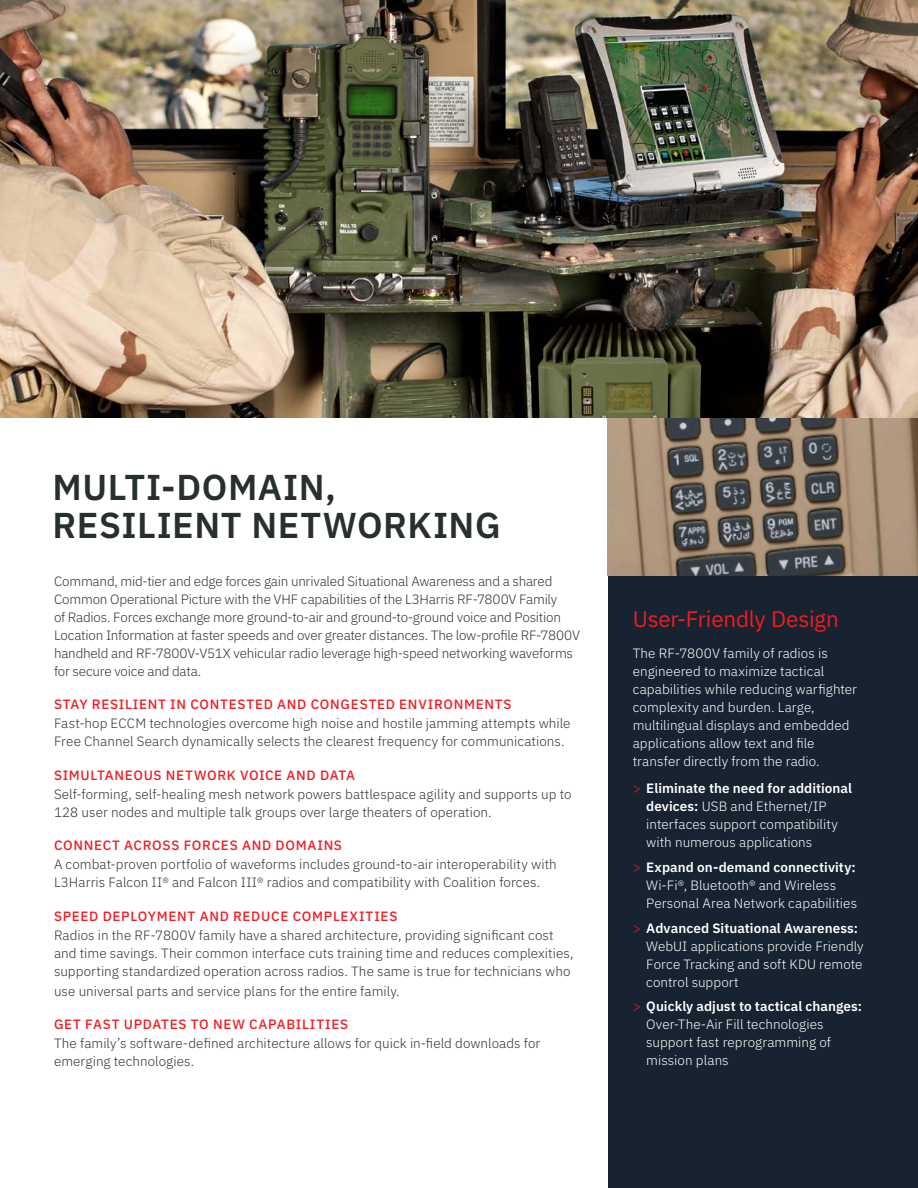
<style>
.page{position:relative;width:918px;height:1188px;background:#fff}
.page>*{position:absolute;margin:0;border:0;box-sizing:border-box;transform-origin:0 0}
.t1{font:600 36px/37.5px "IBM Plex Sans";letter-spacing:.015em;color:#272f2f}
.t2{font:22.5px "IBM Plex Sans";letter-spacing:-.01em;color:#ed1d24}
.t3{font:300 13.5px/18px "IBM Plex Sans";color:#333334}
.t4{font:300 13.5px/18px "IBM Plex Sans";letter-spacing:.005em;color:#fff}
.t5{font:500 13.5px "IBM Plex Sans";letter-spacing:.05em;color:#ed1d24}
.s1{color:#ed1d24}
.s2{font-weight:600}
</style>
<div class="page">
<div style="left:608px;top:418px;width:310px;height:770px;background:#172330"></div>
<img style="left:0;top:0;width:918px;height:418px">
<img style="left:608px;top:418px;width:310px;height:158px">
<h1 class="t1" style="left:53px;top:466px;width:450px">MULTI-DOMAIN,<br>RESILIENT NETWORKING</h1>
<p class="t3" style="left:54px;top:571px;width:528px">Command, mid-tier and edge forces gain unrivaled Situational Awareness and a shared Common Operational Picture with the VHF capabilities of the L3Harris RF-7800V Family<br>of Radios. Forces exchange more ground-to-air and ground-to-ground voice and Position Location Information at faster speeds and over greater distances. The low-profile RF-7800V handheld and RF-7800V-V51X vehicular radio leverage high-speed networking waveforms for secure voice and data.</p>
<p class="t5" style="left:54px;top:694px;width:459px">STAY RESILIENT IN CONTESTED AND CONGESTED ENVIRONMENTS</p>
<p class="t3" style="left:54px;top:713px;width:518px">Fast-hop ECCM technologies overcome high noise and hostile jamming attempts while<br>Free Channel Search dynamically selects the clearest frequency for communications.</p>
<p class="t5" style="left:54px;top:764px;width:303px">SIMULTANEOUS NETWORK VOICE AND DATA</p>
<p class="t3" style="left:54px;top:784px;width:519px">Self-forming, self-healing mesh network powers battlespace agility and supports up to<br>128 user nodes and multiple talk groups over large theaters of operation.</p>
<p class="t5" style="left:54px;top:835px;width:290px">CONNECT ACROSS FORCES AND DOMAINS</p>
<p class="t3" style="left:54px;top:854px;width:504px">A combat-proven portfolio of waveforms includes ground-to-air interoperability with<br>L3Harris Falcon II® and Falcon III® radios and compatibility with Coalition forces.</p>
<p class="t5" style="left:54px;top:905px;width:345px">SPEED DEPLOYMENT AND REDUCE COMPLEXITIES</p>
<p class="t3" style="left:54px;top:925px;width:521px">Radios in the RF-7800V family have a shared architecture, providing significant cost and time savings. Their common interface cuts training time and reduces complexities, supporting standardized operation across radios. The same is true for technicians who</p>
<p class="t3" style="left:54px;top:981px;width:347px">use universal parts and service plans for the entire family.</p>
<p class="t5" style="left:54px;top:1014px;width:296px">GET FAST UPDATES TO NEW CAPABILITIES</p>
<p class="t3" style="left:54px;top:1033px;width:488px">The family’s software-defined architecture allows for quick in-field downloads for emerging technologies.</p>
<h2 class="t2" style="left:633px;top:601px;width:208px">User-Friendly Design</h2>
<p class="t4" style="left:633px;top:643px;width:226px">The RF-7800V family of radios is engineered to maximize tactical capabilities while reducing warfighter complexity and burden. Large, multilingual displays and embedded applications allow text and file transfer directly from the radio.</p>
<p class="t4" style="left:646px;top:778px;width:207px;text-indent:-14px"><span class="s1">&gt;</span> <span class="s2">Eliminate the need for additional devices:</span> USB and Ethernet/IP interfaces support compatibility with numerous applications</p>
<p class="t4" style="left:646px;top:857px;width:212px;text-indent:-14px"><span class="s1">&gt;</span> <span class="s2">Expand on-demand connectivity:<br></span>Wi-Fi®, Bluetooth® and Wireless<br>Personal Area Network capabilities</p>
<p class="t4" style="left:646px;top:918px;width:219px;text-indent:-14px"><span class="s1">&gt;</span> <span class="s2">Advanced Situational Awareness:<br></span>WebUI applications provide Friendly<br>Force Tracking and soft KDU remote control support</p>
<p class="t4" style="left:646px;top:996px;width:217px;text-indent:-14px"><span class="s1">&gt;</span> <span class="s2">Quickly adjust to tactical changes:<br></span>Over-The-Air Fill technologies support fast reprogramming of mission plans</p>
</div>
